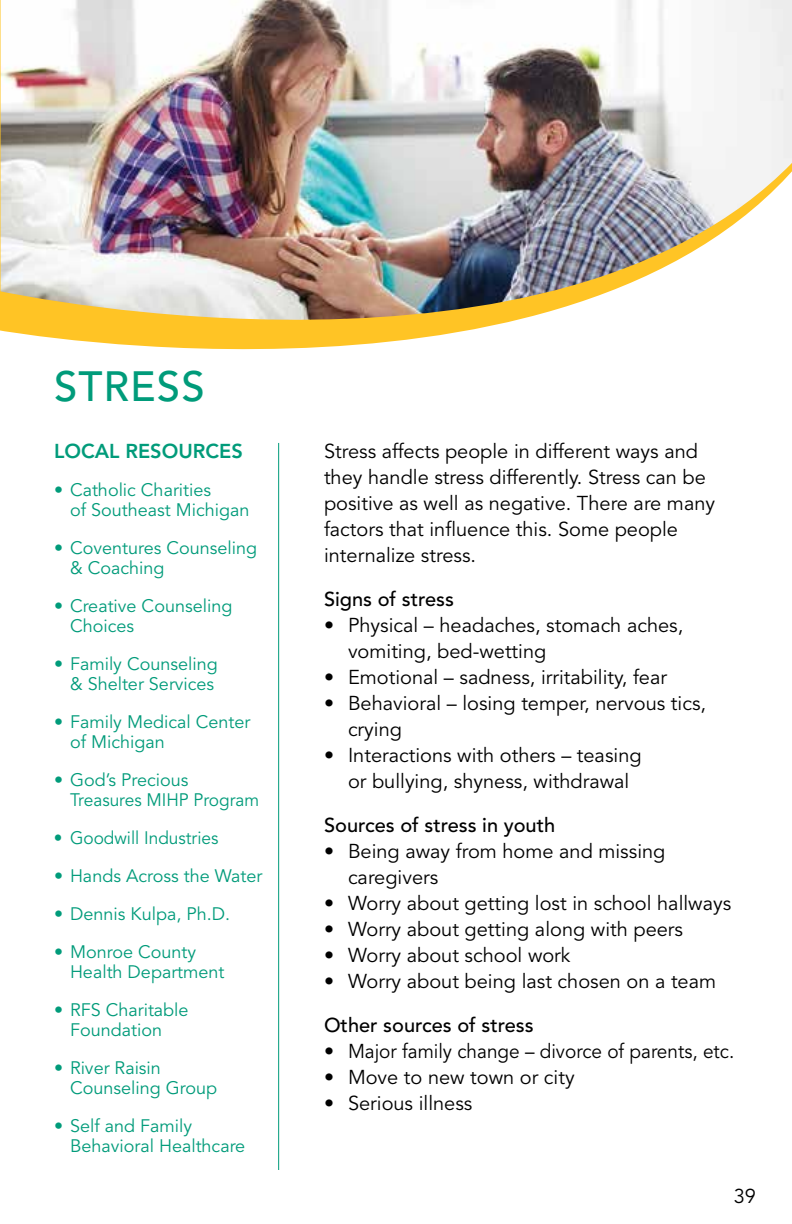
<style>
.page{position:relative;width:792px;height:1224px;background:#fff}
.page>*{position:absolute;margin:0;border:0;box-sizing:border-box;transform-origin:0 0}
.t1{font:500 42px "Avenir";letter-spacing:.025em;color:#009b7a}
.t2{font:20px/26px "Avenir";color:#000}
.t3{font:500 20px "Avenir";color:#000}
.t4{font:800 20px "Avenir";color:#009b7a}
.t5{font:18px/20px "Avenir";color:#009b7a}
.t6{font:18px "Avenir";color:#009b7a;scale:.96 1}
</style>
<div class="page">
<hr style="left:278px;top:443px;width:1px;height:727px;background:#009b7a">
<svg style="left:0;top:0;width:508px;height:350px;fill:#ffc425"></svg>
<img style="left:1px;top:0;width:791px;height:322px">
<h1 class="t1" style="left:54px;top:362px;width:152px">STRESS</h1>
<p class="t4" style="left:54px;top:439px;width:190px">LOCAL RESOURCES</p>
<p class="t5" style="left:70px;top:480px;width:181px;text-indent:-16px">• Catholic Charities<br>of Southeast Michigan</p>
<p class="t5" style="left:70px;top:538px;width:189px;text-indent:-16px">• Coventures Counseling &amp; Coaching</p>
<p class="t5" style="left:70px;top:596px;width:164px;text-indent:-16px">• Creative Counseling<br>Choices</p>
<p class="t5" style="left:54px;top:654px;width:165px;text-align:right">• Family Counseling &amp; Shelter Services</p>
<p class="t5" style="left:70px;top:712px;width:182px;text-indent:-16px">• Family Medical Center of Michigan</p>
<p class="t5" style="left:70px;top:770px;width:191px;text-indent:-16px">• God’s Precious<br>Treasures MIHP Program</p>
<p class="t6" style="left:54px;top:828px;width:173px">• Goodwill Industries</p>
<p class="t5" style="left:54px;top:866px;width:210px">• Hands Across the Water</p>
<p class="t5" style="left:54px;top:904px;width:178px">• Dennis Kulpa, Ph.D.</p>
<p class="t5" style="left:70px;top:942px;width:156px;text-indent:-16px">• Monroe County<br>Health Department</p>
<p class="t5" style="left:54px;top:1000px;width:136px;text-align:center">• RFS Charitable<br>Foundation</p>
<p class="t5" style="left:70px;top:1058px;width:149px;text-indent:-16px">• River Raisin<br>Counseling Group</p>
<p class="t5" style="left:70px;top:1116px;width:177px;text-indent:-16px">• Self and Family<br>Behavioral Healthcare</p>
<p class="t2" style="left:324px;top:439px;width:393px">Stress affects people in different ways and they handle stress differently. Stress can be positive as well as negative. There are many factors that influence this. Some people internalize stress.</p>
<p class="t3" style="left:324px;top:588px;width:132px">Signs of stress</p>
<p class="t2" style="left:348px;top:613px;width:337px;text-indent:-24px">• Physical – headaches, stomach aches, vomiting, bed-wetting</p>
<p class="t2" style="left:324px;top:665px;width:345px">• Emotional – sadness, irritability, fear</p>
<p class="t2" style="left:348px;top:691px;width:360px;text-indent:-24px">• Behavioral – losing temper, nervous tics, crying</p>
<p class="t2" style="left:324px;top:743px;width:319px;text-align:center">• Interactions with others – teasing or bullying, shyness, withdrawal</p>
<p class="t3" style="left:324px;top:814px;width:233px">Sources of stress in youth</p>
<p class="t2" style="left:348px;top:839px;width:319px;text-indent:-24px">• Being away from home and missing caregivers</p>
<p class="t2" style="left:324px;top:891px;width:409px">• Worry about getting lost in school hallways</p>
<p class="t2" style="left:324px;top:917px;width:361px">• Worry about getting along with peers</p>
<p class="t2" style="left:324px;top:943px;width:248px">• Worry about school work</p>
<p class="t2" style="left:324px;top:969px;width:394px">• Worry about being last chosen on a team</p>
<p class="t3" style="left:324px;top:1014px;width:211px">Other sources of stress</p>
<p class="t2" style="left:324px;top:1039px;width:412px">• Major family change – divorce of parents, etc.</p>
<p class="t2" style="left:324px;top:1065px;width:252px">• Move to new town or city</p>
<p class="t2" style="left:324px;top:1091px;width:150px">• Serious illness</p>
<p class="t2" style="left:734px;top:1184px;width:24px">39</p>
</div>
